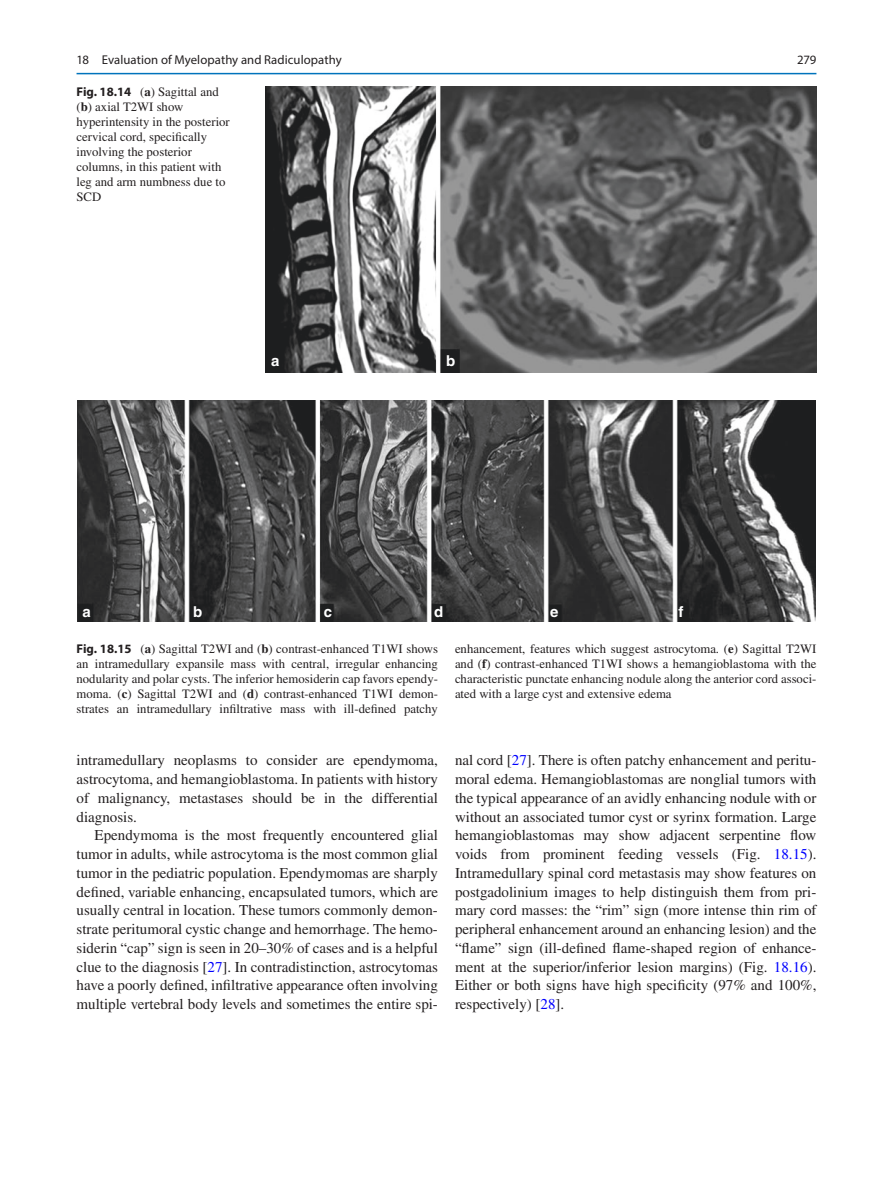
<style>
.page{position:relative;width:893px;height:1187px;background:#fff}
.page>*{position:absolute;margin:0;border:0;box-sizing:border-box;transform-origin:0 0}
.Text{font:15px/18.8px "Times LT Std";color:#231f20;text-align:justify}
.t1{font:15px "Helvetica LT Std Bold 3";color:#fff}
.t2{font:15px "Helvetica LT Std Bold 5";color:#fff}
.t3{font:12.75px/15px "Times LT Std";color:#231f20;text-align:justify}
.t4{font:12.75px "Myriad Pro";letter-spacing:.005em;color:#231f20}
.s1{font-family:"Myriad Pro";font-weight:700}
.s2{font-weight:700}
.s3{color:#00f}
</style>
<div class="page">
<img style="left:266px;top:87px;width:550px;height:285px">
<img style="left:78px;top:400px;width:737px;height:221px">
<hr style="left:77px;top:73px;width:739px;height:1px;background:#0073bc">
<p class="t4" style="left:77px;top:52px;width:267px">18 Evaluation of Myelopathy and Radiculopathy</p>
<p class="t3" style="left:77px;top:85px;width:155px;text-align:left"><span class="s1">Fig. 18.14</span> (<span class="s2">a</span>) Sagittal and (<span class="s2">b</span>) axial T2WI show hyperintensity in the posterior cervical cord, specifically involving the posterior columns, in this patient with leg and arm numbness due to<br>SCD</p>
<p class="t2" style="left:271px;top:352px;width:10px">a</p>
<p class="t2" style="left:446px;top:352px;width:11px">b</p>
<p class="t4" style="left:797px;top:52px;width:21px">279</p>
<p class="t1" style="left:82px;top:603px;width:10px">a</p>
<p class="t1" style="left:193px;top:603px;width:11px">b</p>
<p class="t1" style="left:324px;top:603px;width:10px">c</p>
<p class="t1" style="left:434px;top:603px;width:11px">d</p>
<p class="t1" style="left:550px;top:603px;width:10px">e</p>
<p class="t1" style="left:679px;top:603px;width:6px">f</p>
<p class="t3" style="left:77px;top:641px;width:363px"><span class="s1">Fig. 18.15</span> (<span class="s2">a</span>) Sagittal T2WI and (<span class="s2">b</span>) contrast-enhanced T1WI shows an intramedullary expansile mass with central, irregular enhancing nodularity and polar cysts. The inferior hemosiderin cap favors ependy&shy;moma. (<span class="s2">c</span>) Sagittal T2WI and (<span class="s2">d</span>) contrast-enhanced T1WI demon&shy;strates an intramedullary infiltrative mass with ill-defined patchy</p>
<p class="t3" style="left:455px;top:640px;width:363px">enhancement, features which suggest astrocytoma. (<span class="s2">e</span>) Sagittal T2WI and (<span class="s2">f</span>) contrast-enhanced T1WI shows a hemangioblastoma with the characteristic punctate enhancing nodule along the anterior cord associ&shy;ated with a large cyst and extensive edema</p>
<p class="Text" style="left:77px;top:750px;width:363px">intramedullary neoplasms to consider are ependymoma, astrocytoma, and hemangioblastoma. In patients with history of malignancy, metastases should be in the differential diagnosis.</p>
<p class="Text" style="left:77px;top:825px;width:363px;text-indent:18px">Ependymoma is the most frequently encountered glial tumor in adults, while astrocytoma is the most common glial tumor in the pediatric population. Ependymomas are sharply defined, variable enhancing, encapsulated tumors, which are usually central in location. These tumors commonly demon&shy;strate peritumoral cystic change and hemorrhage. The hemo&shy;siderin “cap” sign is seen in 20–30% of cases and is a helpful clue to the diagnosis [<span class="s3">27</span>]. In contradistinction, astrocytomas have a poorly defined, infiltrative appearance often involving multiple vertebral body levels and sometimes the entire spi-</p>
<p class="Text" style="left:455px;top:750px;width:363px">nal cord [<span class="s3">27</span>]. There is often patchy enhancement and peritu&shy;moral edema. Hemangioblastomas are nonglial tumors with the typical appearance of an avidly enhancing nodule with or without an associated tumor cyst or syrinx formation. Large hemangioblastomas may show adjacent serpentine flow voids from prominent feeding vessels (Fig. <span class="s3">18.15</span>).<br>Intramedullary spinal cord metastasis may show features on postgadolinium images to help distinguish them from pri&shy;mary cord masses: the “rim” sign (more intense thin rim of peripheral enhancement around an enhancing lesion) and the “flame” sign (ill-defined flame-shaped region of enhance&shy;ment at the superior/inferior lesion margins) (Fig. <span class="s3">18.16</span>).<br>Either or both signs have high specificity (97% and 100%, respectively) [<span class="s3">28</span>].</p>
</div>
